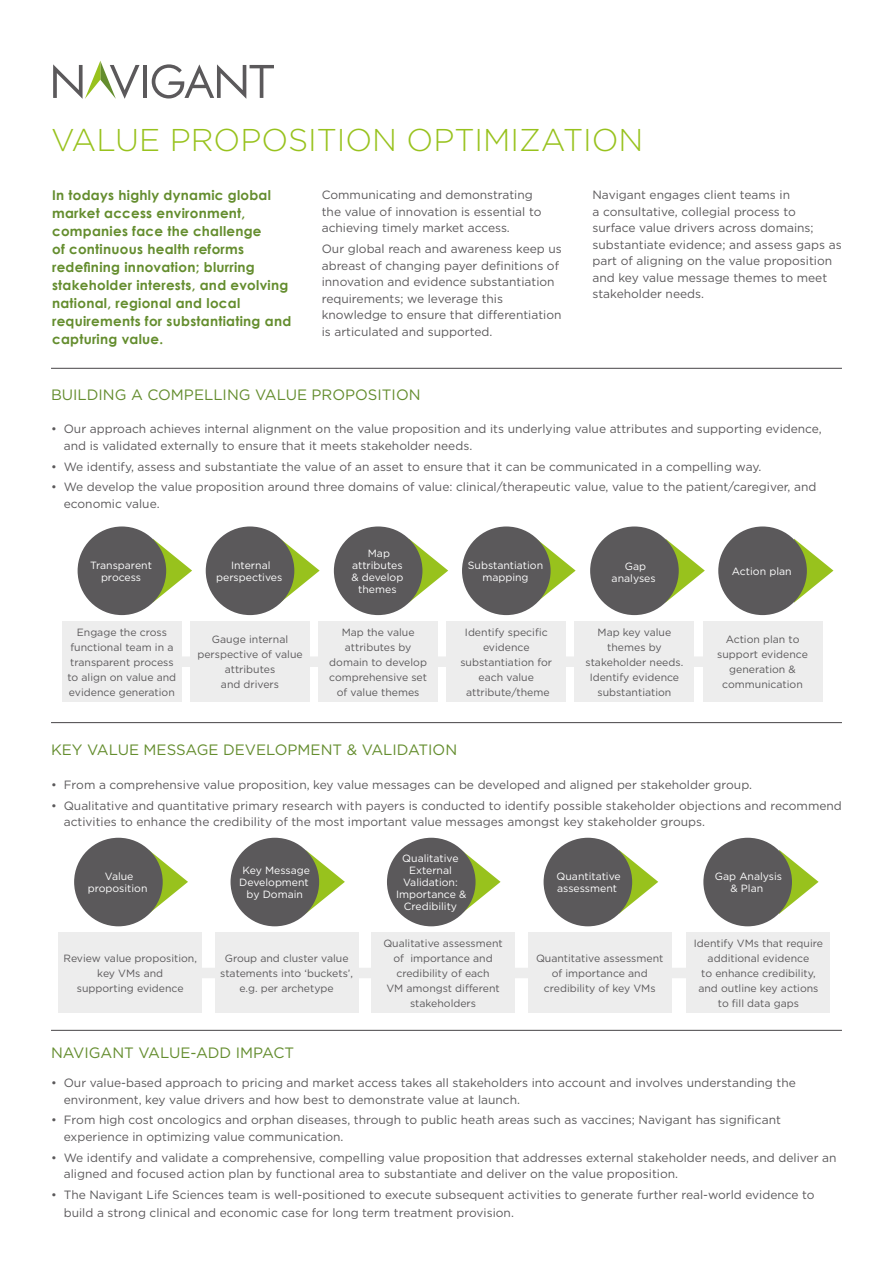
<style>
.page{position:relative;width:893px;height:1263px;background:#fff}
.page>*{position:absolute;margin:0;border:0;box-sizing:border-box;transform-origin:0 0}
.t1{font:300 31.5px "Gotham";color:#98c21d}
.t2{font:15px "Gotham";color:#648d2e}
.t3{font:700 13.5px/18px "Century Gothic";letter-spacing:.02em;color:#648d2e}
.t4{font:12px/16.5px "Gotham";color:#5b595b}
.t5{font:10.5px/15px "Gotham";color:#5b595b;text-align:center}
.t6{font:10.5px/12px "Gotham";color:#fff;text-align:center}
</style>
<div class="page">
<div style="left:122px;top:656px;width:659px;height:11px;background:#ededed"></div>
<div style="left:122px;top:968px;width:659px;height:10px;background:#ededed"></div>
<svg style="left:153px;top:539px;width:39px;height:64px"></svg>
<svg style="left:409px;top:539px;width:39px;height:64px"></svg>
<svg style="left:537px;top:541px;width:39px;height:62px"></svg>
<svg style="left:665px;top:539px;width:40px;height:64px"></svg>
<svg style="left:794px;top:539px;width:39px;height:64px"></svg>
<svg style="left:281px;top:540px;width:39px;height:63px"></svg>
<hr style="left:51px;top:368px;width:791px;height:1px;background:#5b595b">
<hr style="left:51px;top:722px;width:791px;height:1px;background:#5b595b">
<hr style="left:51px;top:1030px;width:791px;height:1px;background:#5b595b">
<hr style="left:143px;top:65px;width:4px;height:33px;background:#5b595b">
<svg style="left:152px;top:64px;width:122px;height:35px"></svg>
<svg style="left:53px;top:61px;width:87px;height:38px"></svg>
<div style="left:78px;top:526px;width:88px;height:89px;background:#5b595b;border-radius:50%"></div>
<div style="left:62px;top:622px;width:120px;height:80px;background:#ededed"></div>
<div style="left:206px;top:526px;width:88px;height:89px;background:#5b595b;border-radius:50%"></div>
<div style="left:190px;top:622px;width:120px;height:80px;background:#ededed"></div>
<svg style="left:152px;top:852px;width:36px;height:59px"></svg>
<div style="left:74px;top:838px;width:89px;height:88px;background:#5b595b;border-radius:50%"></div>
<div style="left:59px;top:933px;width:143px;height:80px;background:#ededed"></div>
<div style="left:334px;top:526px;width:88px;height:89px;background:#5b595b;border-radius:50%"></div>
<div style="left:318px;top:622px;width:120px;height:80px;background:#ededed"></div>
<svg style="left:306px;top:850px;width:39px;height:64px"></svg>
<div style="left:231px;top:838px;width:88px;height:88px;background:#5b595b;border-radius:50%"></div>
<div style="left:215px;top:933px;width:143px;height:80px;background:#ededed"></div>
<div style="left:462px;top:526px;width:89px;height:89px;background:#5b595b;border-radius:50%"></div>
<div style="left:446px;top:622px;width:120px;height:80px;background:#ededed"></div>
<svg style="left:465px;top:853px;width:36px;height:58px"></svg>
<div style="left:387px;top:838px;width:89px;height:88px;background:#5b595b;border-radius:50%"></div>
<div style="left:371px;top:933px;width:144px;height:80px;background:#ededed"></div>
<div style="left:590px;top:526px;width:89px;height:89px;background:#5b595b;border-radius:50%"></div>
<div style="left:575px;top:622px;width:119px;height:80px;background:#ededed"></div>
<svg style="left:619px;top:850px;width:39px;height:64px"></svg>
<div style="left:544px;top:838px;width:88px;height:88px;background:#5b595b;border-radius:50%"></div>
<div style="left:528px;top:933px;width:143px;height:80px;background:#ededed"></div>
<div style="left:718px;top:526px;width:89px;height:89px;background:#5b595b;border-radius:50%"></div>
<div style="left:703px;top:622px;width:119px;height:80px;background:#ededed"></div>
<svg style="left:779px;top:850px;width:40px;height:64px"></svg>
<div style="left:703px;top:838px;width:89px;height:88px;background:#5b595b;border-radius:50%"></div>
<div style="left:687px;top:933px;width:143px;height:80px;background:#ededed"></div>
<h1 class="t1" style="left:51px;top:120px;width:594px">VALUE PROPOSITION OPTIMIZATION</h1>
<p class="t3" style="left:52px;top:186px;width:241px">In todays highly dynamic global market access environment, companies face the challenge<br>of continuous health reforms redefining innovation; blurring stakeholder interests, and evolving national, regional and local requirements for substantiating and capturing value.</p>
<p class="t4" style="left:322px;top:187px;width:221px">Communicating and demonstrating the value of innovation is essential to achieving timely market access.</p>
<p class="t4" style="left:592px;top:187px;width:251px">Navigant engages client teams in<br>a consultative, collegial process to surface value drivers across domains; substantiate evidence; and assess gaps as part of aligning on the value proposition and key value message themes to meet stakeholder needs.</p>
<p class="t4" style="left:322px;top:240px;width:242px">Our global reach and awareness keep us abreast of changing payer definitions of innovation and evidence substantiation requirements; we leverage this knowledge to ensure that differentiation is articulated and supported.</p>
<p class="t2" style="left:51px;top:385px;width:371px">BUILDING A COMPELLING VALUE PROPOSITION</p>
<p class="t4" style="left:64px;top:421px;width:760px;text-indent:-13px">• Our approach achieves internal alignment on the value proposition and its underlying value attributes and supporting evidence, and is validated externally to ensure that it meets stakeholder needs.</p>
<p class="t4" style="left:51px;top:458px;width:712px">• We identify, assess and substantiate the value of an asset to ensure that it can be communicated in a compelling way.</p>
<p class="t4" style="left:64px;top:479px;width:754px;text-indent:-13px">• We develop the value proposition around three domains of value: clinical/therapeutic value, value to the patient/caregiver, and economic value.</p>
<p class="t6" style="left:90px;top:559px;width:63px">Transparent process</p>
<p class="t5" style="left:68px;top:624px;width:110px">Engage the cross functional team in a transparent process to align on value and evidence generation</p>
<p class="t6" style="left:216px;top:559px;width:68px">Internal perspectives</p>
<p class="t5" style="left:197px;top:632px;width:107px">Gauge internal perspective of value attributes<br>and drivers</p>
<p class="t6" style="left:351px;top:547px;width:53px">Map attributes &amp; develop themes</p>
<p class="t5" style="left:329px;top:624px;width:99px">Map the value attributes by domain to develop comprehensive set of value themes</p>
<p class="t6" style="left:468px;top:559px;width:77px">Substantiation mapping</p>
<p class="t5" style="left:460px;top:624px;width:93px">Identify specific evidence substantiation for each value attribute/theme</p>
<p class="t6" style="left:612px;top:560px;width:46px">Gap analyses</p>
<p class="t5" style="left:586px;top:624px;width:99px">Map key value themes by stakeholder needs.<br>Identify evidence substantiation</p>
<p class="t6" style="left:732px;top:565px;width:61px">Action plan</p>
<p class="t5" style="left:717px;top:632px;width:92px">Action plan to support evidence generation &amp; communication</p>
<p class="t2" style="left:51px;top:740px;width:408px">KEY VALUE MESSAGE DEVELOPMENT &amp; VALIDATION</p>
<p class="t4" style="left:51px;top:776px;width:703px">• From a comprehensive value proposition, key value messages can be developed and aligned per stakeholder group.</p>
<p class="t4" style="left:64px;top:797px;width:780px;text-indent:-13px">• Qualitative and quantitative primary research with payers is conducted to identify possible stakeholder objections and recommend activities to enhance the credibility of the most important value messages amongst key stakeholder groups.</p>
<p class="t6" style="left:88px;top:870px;width:61px">Value proposition</p>
<p class="t5" style="left:64px;top:951px;width:135px">Review value proposition, key VMs and<br>supporting evidence</p>
<p class="t6" style="left:239px;top:864px;width:72px">Key Message<br>Development by Domain</p>
<p class="t5" style="left:220px;top:951px;width:134px">Group and cluster value statements into ‘buckets’, e.g. per archetype</p>
<p class="t6" style="left:396px;top:852px;width:72px">Qualitative<br>External<br>Validation:<br>Importance &amp;<br>Credibility</p>
<p class="t5" style="left:383px;top:936px;width:121px">Qualitative assessment of importance and credibility of each<br>VM amongst different stakeholders</p>
<p class="t6" style="left:556px;top:870px;width:66px;text-align:left">Quantitative assessment</p>
<p class="t5" style="left:536px;top:951px;width:129px">Quantitative assessment of importance and credibility of key VMs</p>
<p class="t6" style="left:715px;top:870px;width:69px">Gap Analysis &amp; Plan</p>
<p class="t5" style="left:694px;top:936px;width:131px">Identify VMs that require additional evidence<br>to enhance credibility, and outline key actions to fill data gaps</p>
<p class="t2" style="left:51px;top:1043px;width:245px">NAVIGANT VALUE-ADD IMPACT</p>
<p class="t4" style="left:64px;top:1074px;width:734px;text-indent:-13px">• Our value-based approach to pricing and market access takes all stakeholders into account and involves understanding the environment, key value drivers and how best to demonstrate value at launch.</p>
<p class="t4" style="left:64px;top:1112px;width:719px;text-indent:-13px">• From high cost oncologics and orphan diseases, through to public heath areas such as vaccines; Navigant has significant experience in optimizing value communication.</p>
<p class="t4" style="left:64px;top:1149px;width:774px;text-indent:-13px">• We identify and validate a comprehensive, compelling value proposition that addresses external stakeholder needs, and deliver an aligned and focused action plan by functional area to substantiate and deliver on the value proposition.</p>
<p class="t4" style="left:64px;top:1185px;width:752px;line-height:18px;text-indent:-13px">• The Navigant Life Sciences team is well-positioned to execute subsequent activities to generate further real-world evidence to build a strong clinical and economic case for long term treatment provision.</p>
</div>
